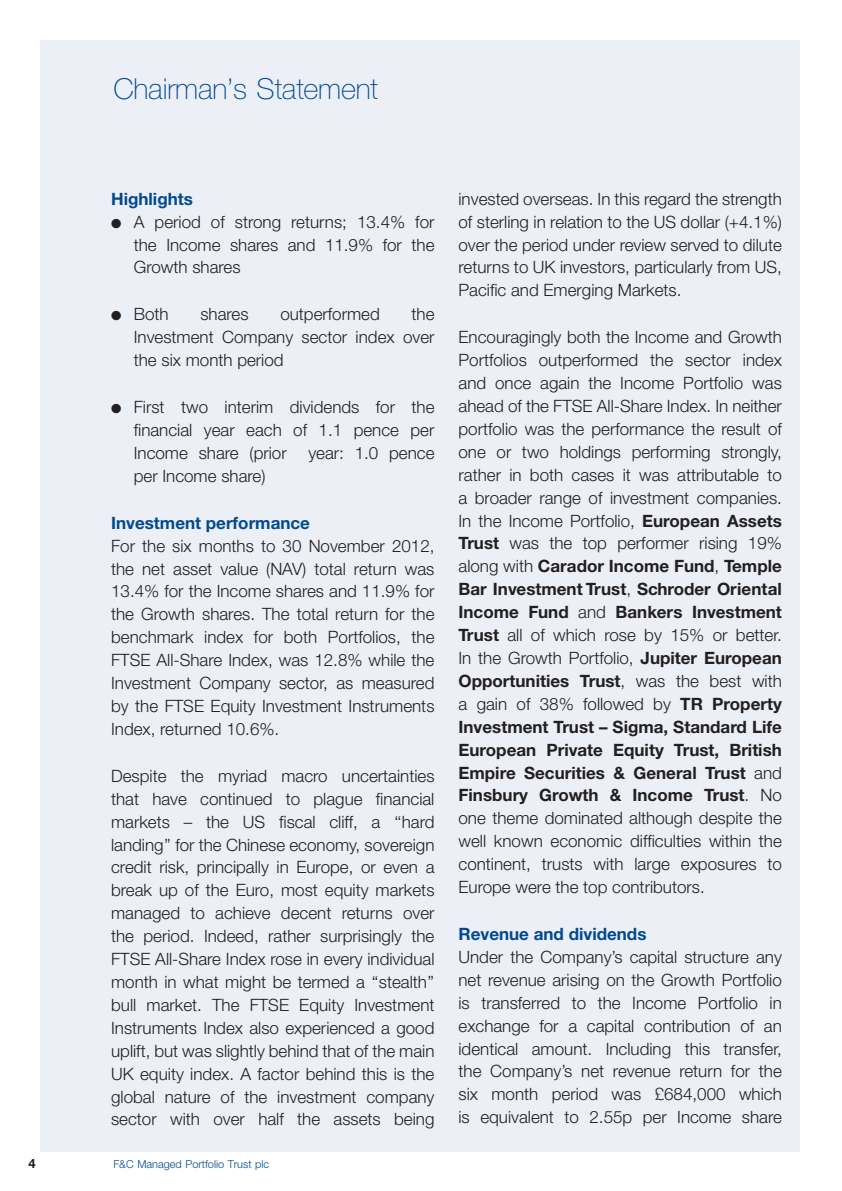
<style>
.page{position:relative;width:842px;height:1191px;background:#fff}
.page>*{position:absolute;margin:0;border:0;box-sizing:border-box;transform-origin:0 0}
.t1{font:28.8px "Adv P4 A3616";color:#004a8d}
.t2{font:300 17px/22.8px "Helvetica Neue";color:#231f20;text-align:justify}
.t3{font:700 17px/22.8px "Helvetica Neue CE";color:#231f20}
.t4{font:700 17px "Helvetica Neue";color:#004a8d}
.t5{font:13px "Adv P3 E132 E";color:#231f20}
.t6{font:11px "Adv P102166";color:#004a8d}
.s1{font-weight:700}
.s2{font-family:"Helvetica Neue CE";font-weight:700}
.s3{font-family:"Helvetica Neue";font-weight:300}
</style>
<div class="page">
<div style="left:40px;top:40px;width:759px;height:1111px;background:#eceff6"></div>
<h1 class="t1" style="left:113px;top:77px;width:266px">Chairman’s Statement</h1>
<p class="t4" style="left:111px;top:188px;width:83px">Highlights</p>
<p class="t2" style="left:134px;top:210px;width:302px;text-indent:-23px">● A period of strong returns; 13.4% for the Income shares and 11.9% for the Growth shares</p>
<p class="t2" style="left:111px;top:302px;width:59px">● Both</p>
<p class="t2" style="left:200px;top:302px;width:50px">shares</p>
<p class="t2" style="left:280px;top:302px;width:101px">outperformed</p>
<p class="t2" style="left:134px;top:302px;width:302px;text-indent:278px">the Investment Company sector index over the six month period</p>
<p class="t2" style="left:134px;top:395px;width:302px;text-indent:-23px">● First two interim dividends for the financial year each of 1.1 pence per Income share (prior</p>
<p class="t2" style="left:308px;top:441px;width:128px">year: 1.0 pence</p>
<p class="t2" style="left:134px;top:464px;width:133px">per Income share)</p>
<p class="t4" style="left:111px;top:512px;width:200px">Investment performance</p>
<p class="t2" style="left:111px;top:534px;width:325px">For the six months to 30 November 2012, the net asset value (NAV) total return was 13.4% for the Income shares and 11.9% for the Growth shares. The total return for the benchmark index for both Portfolios, the FTSE All-Share Index, was 12.8% while the Investment Company sector, as measured by the FTSE Equity Investment Instruments Index, returned 10.6%.</p>
<p class="t2" style="left:111px;top:764px;width:325px">Despite the myriad macro uncertainties that have continued to plague financial markets – the US fiscal cliff, a ‘‘hard landing’’ for the Chinese economy, sovereign credit risk, principally in Europe, or even a break up of the Euro, most equity markets managed to achieve decent returns over the period. Indeed, rather surprisingly the FTSE All-Share Index rose in every individual month in what might be termed a ‘‘stealth’’ bull market. The FTSE Equity Investment Instruments Index also experienced a good uplift, but was slightly behind that of the main UK equity index. A factor behind this is the global nature of the investment company sector with over half the assets being</p>
<p class="t5" style="left:28px;top:1157px;width:9px">4</p>
<p class="t6" style="left:113px;top:1159px;width:157px">F&amp;C Managed Portfolio Trust plc</p>
<p class="t2" style="left:458px;top:187px;width:325px">invested overseas. In this regard the strength of sterling in relation to the US dollar (+4.1%) over the period under review served to dilute returns to UK investors, particularly from US, Pacific and Emerging Markets.</p>
<p class="t2" style="left:458px;top:325px;width:325px">Encouragingly both the Income and Growth Portfolios outperformed the sector index and once again the Income Portfolio was ahead of the FTSE All-Share Index. In neither portfolio was the performance the result of one or two holdings performing strongly, rather in both cases it was attributable to a broader range of investment companies.<br>In the Income Portfolio, <span class="s1">European Assets Trust</span> was the top performer rising 19% along with <span class="s1">Carador Income Fund</span>, <span class="s2">Temple</span></p>
<p class="t3" style="left:458px;top:578px;width:325px">Bar Investment Trust<span class="s3">,</span> Schroder Oriental<br>Income Fund <span class="s3">and</span> Bankers Investment</p>
<p class="t2" style="left:458px;top:623px;width:325px"><span class="s2">Trust</span> all of which rose by 15% or better.<br>In the Growth Portfolio, <span class="s1">Jupiter European Opportunities Trust</span>, was the best with a gain of 38% followed by <span class="s1">TR Property Investment Trust – Sigma, Standard Life European Private Equity Trust, British Empire Securities &amp; General Trust</span> and <span class="s1">Finsbury Growth &amp; Income Trust</span>. No one theme dominated although despite the well known economic difficulties within the continent, trusts with large exposures to Europe were the top contributors.</p>
<p class="t4" style="left:458px;top:923px;width:189px">Revenue and dividends</p>
<p class="t2" style="left:458px;top:945px;width:325px">Under the Company’s capital structure any net revenue arising on the Growth Portfolio is transferred to the Income Portfolio in exchange for a capital contribution of an identical amount. Including this transfer, the Company’s net revenue return for the six month period was £684,000 which is equivalent to 2.55p per Income share</p>
</div>
